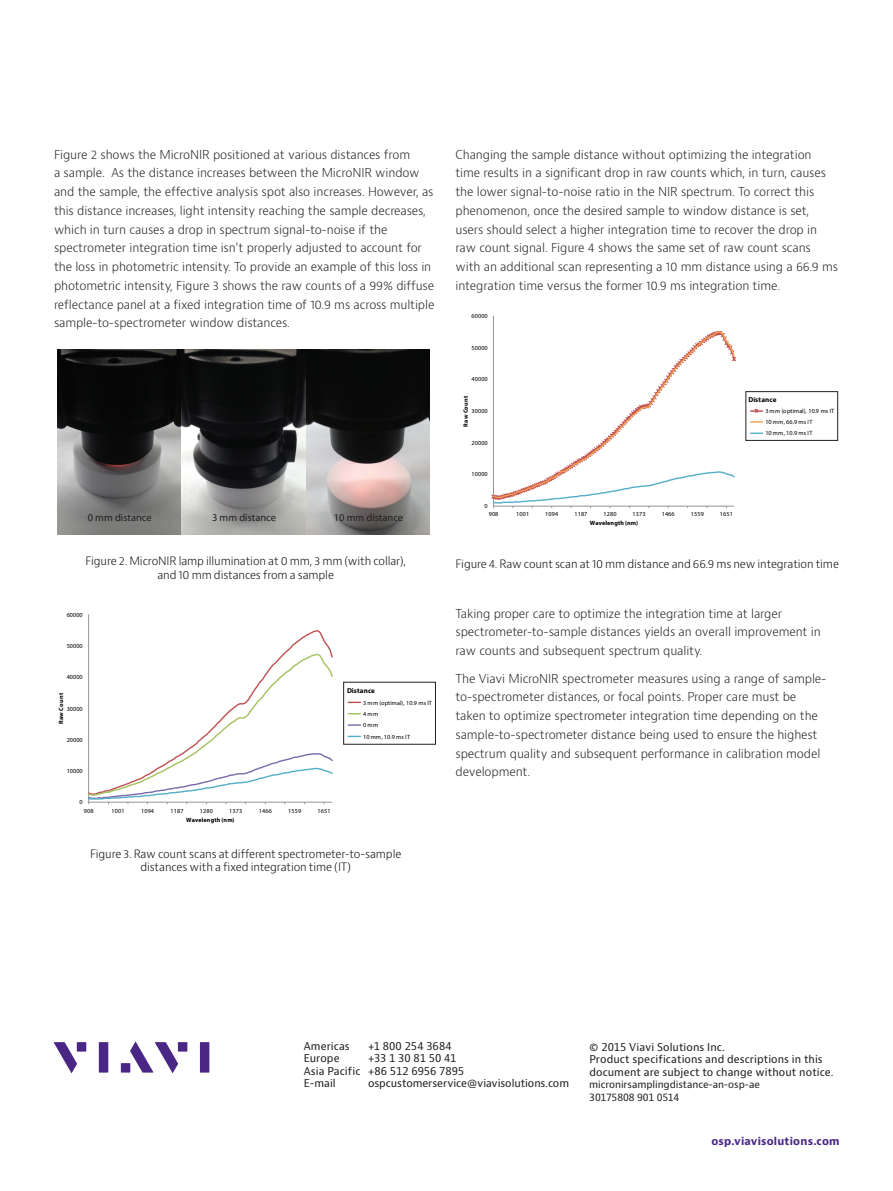
<style>
.page{position:relative;width:893px;height:1191px;background:#fff}
.page>*{position:absolute;margin:0;border:0;box-sizing:border-box;transform-origin:0 0}
.t1{font:300 12px/18.8px "Bernino Sans";letter-spacing:-.01em;color:#231f20}
.t2{font:300 11.25px/13.5px "Bernino Sans";letter-spacing:-.01em;color:#110a0c;text-align:center}
.t3{font:10.5px/12.6px "Bernino Sans";letter-spacing:.005em;color:#231f20}
.t4{font:10.5px "Myriad Pro";color:#231f20}
.t5{font:700 10.5px "Bernino Sans";letter-spacing:.02em;color:#4a2785}
.t6{font:9.75px/12.6px "Bernino Sans";letter-spacing:-.005em;color:#231f20}
.t7{font:700 7.05px "Myriad Pro";letter-spacing:.015em;color:#000101}
.t8{font:6.15px/11.2px "Myriad Pro";letter-spacing:.025em;color:#000101}
.t9{font:700 6.15px "Myriad Pro";letter-spacing:.025em;color:#000101}
</style>
<div class="page">
<svg style="left:54px;top:1042px;width:23px;height:31px"></svg>
<div style="left:77px;top:1042px;width:9px;height:9px;background:#4a2785"></div>
<div style="left:99px;top:1042px;width:9px;height:30px;background:#4a2785"></div>
<div style="left:178px;top:1042px;width:9px;height:9px;background:#4a2785"></div>
<div style="left:200px;top:1042px;width:9px;height:30px;background:#4a2785"></div>
<svg style="left:130px;top:1041px;width:48px;height:32px"></svg>
<div style="left:121px;top:1063px;width:9px;height:9px;background:#4a2785"></div>
<img style="left:57px;top:349px;width:373px;height:185px">
<svg style="left:88px;top:614px;width:348px;height:190px"></svg>
<div style="left:343px;top:682px;width:93px;height:62px;border:1px solid #231f20"></div>
<svg style="left:491px;top:316px;width:348px;height:192px"></svg>
<div style="left:746px;top:391px;width:92px;height:49px;border:1px solid #231f20"></div>
<p class="t1" style="left:54px;top:145px;width:382px">Figure 2 shows the MicroNIR positioned at various distances from<br>a sample. As the distance increases between the MicroNIR window and the sample, the effective analysis spot also increases. However, as this distance increases, light intensity reaching the sample decreases, which in turn causes a drop in spectrum signal-to-noise if the spectrometer integration time isn’t properly adjusted to account for the loss in photometric intensity. To provide an example of this loss in photometric intensity, Figure 3 shows the raw counts of a 99% diffuse reflectance panel at a fixed integration time of 10.9 ms across multiple sample-to-spectrometer window distances.</p>
<p class="t4" style="left:88px;top:510px;width:66px">0 mm distance</p>
<p class="t4" style="left:212px;top:510px;width:66px">3 mm distance</p>
<p class="t4" style="left:334px;top:510px;width:71px">10 mm distance</p>
<p class="t2" style="left:85px;top:555px;width:322px">Figure 2. MicroNIR lamp illumination at 0 mm, 3 mm (with collar), and 10 mm distances from a sample</p>
<p class="t8" style="left:67px;top:609px;width:17px">60000</p>
<p class="t8" style="left:67px;top:640px;width:17px">50000</p>
<p class="t8" style="left:67px;top:671px;width:17px">40000</p>
<p class="t9" style="left:57px;top:724px;width:32px;rotate:-90deg">Raw Count</p>
<p class="t8" style="left:67px;top:703px;width:17px">30000</p>
<p class="t8" style="left:67px;top:734px;width:17px">20000</p>
<p class="t8" style="left:67px;top:765px;width:17px">10000</p>
<p class="t8" style="left:80px;top:796px;width:5px">0</p>
<p class="t8" style="left:84px;top:804px;width:11px">908</p>
<p class="t8" style="left:112px;top:804px;width:15px">1001</p>
<p class="t8" style="left:141px;top:804px;width:15px">1094</p>
<p class="t8" style="left:170px;top:804px;width:15px">1187</p>
<p class="t8" style="left:200px;top:804px;width:15px">1280</p>
<p class="t8" style="left:229px;top:804px;width:15px">1373</p>
<p class="t8" style="left:259px;top:804px;width:15px">1466</p>
<p class="t8" style="left:288px;top:804px;width:15px">1559</p>
<p class="t8" style="left:318px;top:804px;width:15px">1651</p>
<p class="t9" style="left:186px;top:816px;width:50px">Wavelength (nm)</p>
<p class="t7" style="left:347px;top:685px;width:29px">Distance</p>
<p class="t8" style="left:363px;top:697px;width:70px">3 mm (optimal), 10.9 ms IT<br>4mm<br>0mm<br>10 mm, 10.9 ms IT</p>
<p class="t2" style="left:90px;top:847px;width:313px">Figure 3. Raw count scans at different spectrometer-to-sample distances with a fixed integration time (IT)</p>
<p class="t1" style="left:455px;top:145px;width:384px">Changing the sample distance without optimizing the integration time results in a significant drop in raw counts which, in turn, causes the lower signal-to-noise ratio in the NIR spectrum. To correct this phenomenon, once the desired sample to window distance is set, users should select a higher integration time to recover the drop in raw count signal. Figure 4 shows the same set of raw count scans with an additional scan representing a 10 mm distance using a 66.9 ms integration time versus the former 10.9 ms integration time.</p>
<p class="t8" style="left:472px;top:310px;width:17px">60000</p>
<p class="t8" style="left:472px;top:342px;width:17px">50000</p>
<p class="t8" style="left:472px;top:373px;width:17px">40000</p>
<p class="t9" style="left:462px;top:426px;width:32px;rotate:-90deg">Raw Count</p>
<p class="t8" style="left:472px;top:405px;width:17px">30000</p>
<p class="t8" style="left:472px;top:437px;width:17px">20000</p>
<p class="t8" style="left:472px;top:468px;width:17px">10000</p>
<p class="t8" style="left:484px;top:500px;width:5px">0</p>
<p class="t8" style="left:489px;top:508px;width:11px">908</p>
<p class="t8" style="left:516px;top:508px;width:15px">1001</p>
<p class="t8" style="left:545px;top:508px;width:15px">1094</p>
<p class="t8" style="left:574px;top:508px;width:15px">1187</p>
<p class="t8" style="left:603px;top:508px;width:15px">1280</p>
<p class="t8" style="left:633px;top:508px;width:15px">1373</p>
<p class="t8" style="left:662px;top:508px;width:15px">1466</p>
<p class="t8" style="left:691px;top:508px;width:15px">1559</p>
<p class="t8" style="left:720px;top:508px;width:15px">1651</p>
<p class="t9" style="left:590px;top:519px;width:50px">Wavelength (nm)</p>
<p class="t7" style="left:749px;top:394px;width:29px">Distance</p>
<p class="t8" style="left:765px;top:405px;width:70px">3 mm (optimal), 10.9 ms IT<br>10 mm, 66.9 ms IT<br>10 mm, 10.9 ms IT</p>
<p class="t2" style="left:455px;top:558px;width:385px">Figure 4. Raw count scan at 10 mm distance and 66.9 ms new integration time</p>
<p class="t1" style="left:455px;top:604px;width:367px">Taking proper care to optimize the integration time at larger spectrometer-to-sample distances yields an overall improvement in raw counts and subsequent spectrum quality.</p>
<p class="t1" style="left:455px;top:669px;width:372px">The Viavi MicroNIR spectrometer measures using a range of sample&shy;to-spectrometer distances, or focal points. Proper care must be taken to optimize spectrometer integration time depending on the sample-to-spectrometer distance being used to ensure the highest spectrum quality and subsequent performance in calibration model development.</p>
<p class="t3" style="left:304px;top:1039px;width:48px">Americas</p>
<p class="t3" style="left:368px;top:1039px;width:85px">+1 800 254 3684</p>
<p class="t3" style="left:304px;top:1052px;width:37px">Europe</p>
<p class="t3" style="left:304px;top:1052px;width:162px;text-indent:65px">+33 1 30 81 50 41<br>Asia Pacific +86 512 6956 7895<br>E-mail</p>
<p class="t3" style="left:368px;top:1077px;width:202px">ospcustomerservice@viavisolutions.com</p>
<p class="t3" style="left:589px;top:1040px;width:246px">© 2015 Viavi Solutions Inc.<br>Product specifications and descriptions in this document are subject to change without notice.</p>
<p class="t6" style="left:589px;top:1078px;width:172px">micronirsamplingdistance-an-osp-ae<br>30175808 901 0514</p>
<p class="t5" style="left:711px;top:1134px;width:130px">osp.viavisolutions.com</p>
</div>
